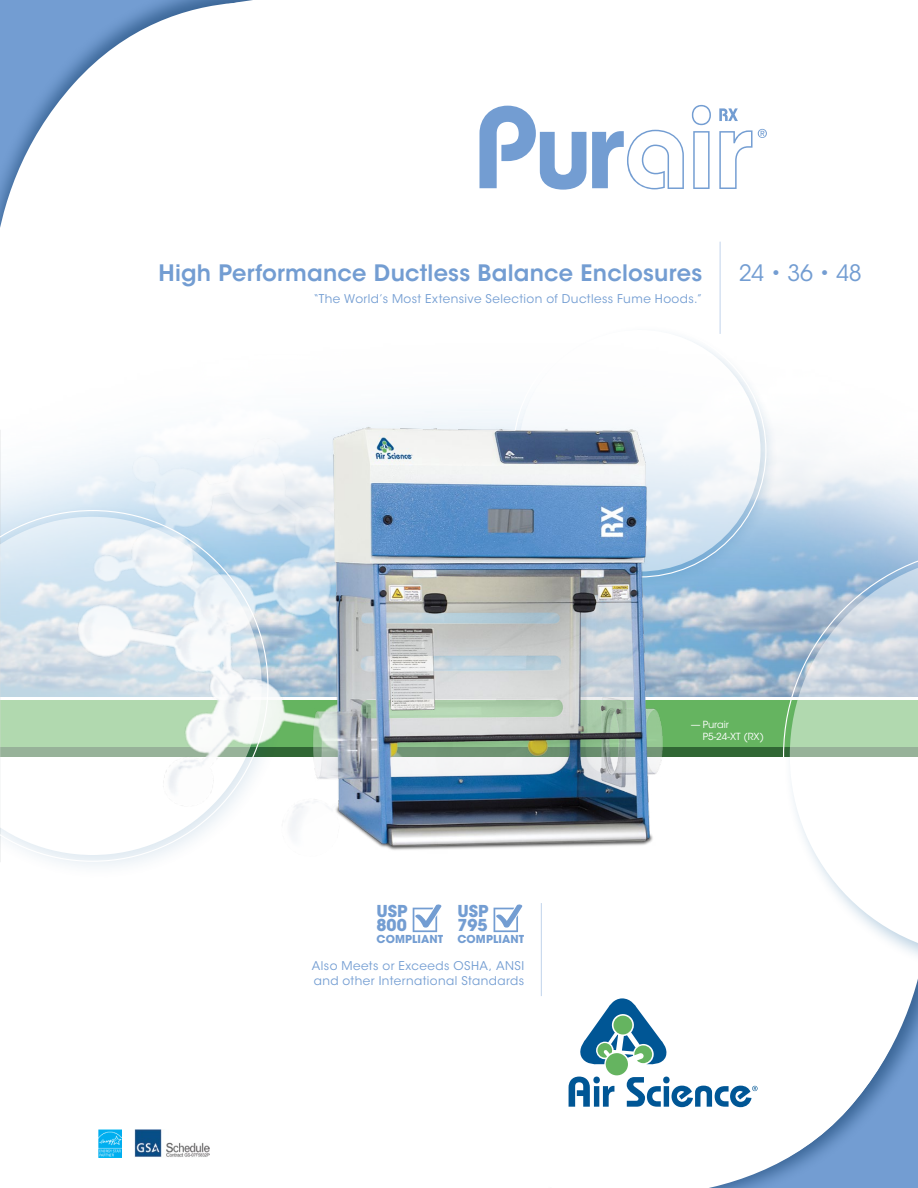
<style>
.page{position:relative;width:918px;height:1188px;background:#fff}
.page>*{position:absolute;margin:0;border:0;box-sizing:border-box;transform-origin:0 0}
.t1{font:600 22.5px "ITC Avant Garde Std";letter-spacing:.01em;color:#739dd2}
.t2{font:22.5px "ITC Avant Garde Std";color:#739dd2}
.t3{font:700 16.35px/14.7px "ITC Avant Garde Std";color:#739dd2}
.t4{font:12px/15px "ITC Avant Garde Std";letter-spacing:.035em;color:#739dd2}
.t5{font:700 10.95px "ITC Avant Garde Std";letter-spacing:.01em;color:#739dd2}
.t6{font:9.75px/11.7px "ITC Avant Garde Std";color:#fff}
</style>
<div class="page">
<svg style="left:540px;top:976px;width:378px;height:212px"></svg>
<svg style="left:0;top:0;width:512px;height:195px"></svg>
<img style="left:0;top:195px;width:918px;height:352px">
<svg style="left:719px;top:108px;width:19px;height:13px"></svg>
<svg style="left:480px;top:106px;width:106px;height:84px"></svg>
<svg style="left:592px;top:130px;width:92px;height:59px"></svg>
<svg style="left:692px;top:105px;width:19px;height:84px"></svg>
<svg style="left:719px;top:129px;width:48px;height:60px"></svg>
<hr style="left:720px;top:242px;width:1px;height:92px;background:#739dd2">
<div style="left:783px;top:547px;width:135px;height:434px;background:#005695;opacity:.6"></div>
<svg style="left:821px;top:554px;width:97px;height:403px"></svg>
<div style="left:514px;top:323px;width:265px;height:266px;background:#fff"></div>
<hr style="left:0;top:430px;width:1px;height:432px;background:#bcbec0">
<svg style="left:569px;top:1077px;width:45px;height:30px"></svg>
<svg style="left:578px;top:998px;width:91px;height:67px"></svg>
<div style="left:613px;top:1015px;width:20px;height:20px;background:#65b460;border-radius:50%"></div>
<div style="left:605px;top:1053px;width:23px;height:23px;background:#65b460;border-radius:50%"></div>
<svg style="left:627px;top:1077px;width:131px;height:30px"></svg>
<img style="left:31px;top:354px;width:790px;height:622px">
<svg style="left:0;top:510px;width:268px;height:352px"></svg>
<hr style="left:541px;top:903px;width:1px;height:93px;background:#c7d8ed">
<svg style="left:413px;top:904px;width:30px;height:28px"></svg>
<svg style="left:494px;top:904px;width:29px;height:28px"></svg>
<img style="left:301px;top:414px;width:371px;height:451px">
<img style="left:99px;top:1130px;width:23px;height:27px">
<img style="left:135px;top:1130px;width:75px;height:27px">
<h1 class="t1" style="left:158px;top:259px;width:545px">High Performance Ductless Balance Enclosures</h1>
<p class="t4" style="left:313px;top:291px;width:390px">“The World’s Most Extensive Selection of Ductless Fume Hoods.”</p>
<h1 class="t2" style="left:739px;top:260px;width:124px">24 • 36 • 48</h1>
<h2 class="t3" style="left:457px;top:903px;width:33px">USP<br>795</h2>
<p class="t5" style="left:457px;top:932px;width:68px">COMPLIANT</p>
<p class="t4" style="left:312px;top:958px;width:214px">Also Meets or Exceeds OSHA, ANSI and other International Standards</p>
<h2 class="t3" style="left:377px;top:903px;width:33px">USP<br>800</h2>
<p class="t5" style="left:377px;top:932px;width:68px">COMPLIANT</p>
<p class="t6" style="left:703px;top:719px;width:63px;text-indent:-12px">— Purair<br>P5-24-XT (RX)</p>
</div>
